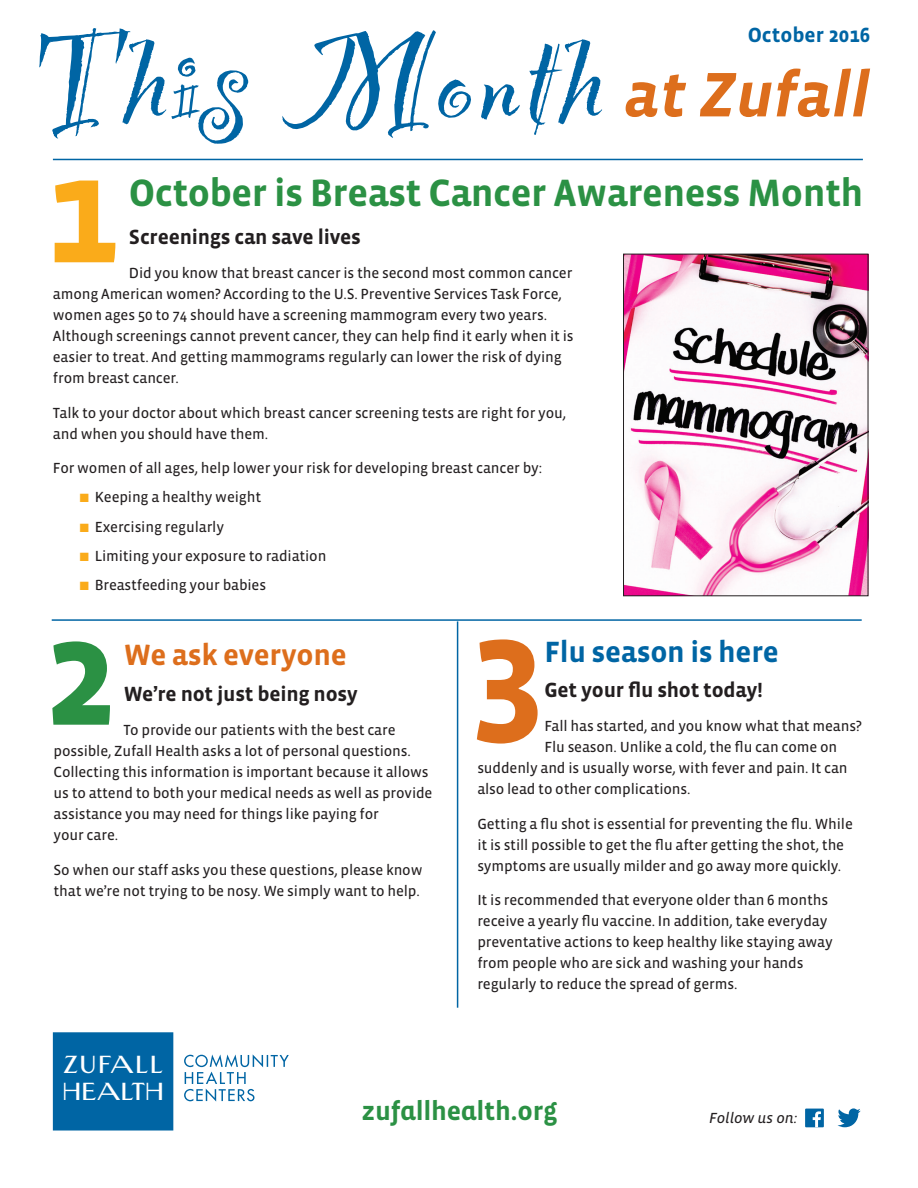
<style>
.page{position:relative;width:918px;height:1188px;background:#fff}
.page>*{position:absolute;margin:0;border:0;box-sizing:border-box;transform-origin:0 0}
.t1{font:156px "Party Let Plain";letter-spacing:.01em;color:#0065a4;scale:1.06 1}
.t2{font:italic 700 64.35px "Vista Sans";color:#dd6e1c}
.t3{font:700 39px "Vista Sans";letter-spacing:-.015em;color:#2b9144}
.t4{font:700 30px "Vista Sans";letter-spacing:-.01em;color:#0065a4}
.t5{font:700 30px "Vista Sans";letter-spacing:-.01em;color:#dd6e1c}
.t6{font:700 27px "Vista Sans Alt";letter-spacing:-.01em;color:#2b9144}
.t7{font:700 21px "Vista Sans";letter-spacing:-.01em;color:#231f20}
.t8{font:700 21px "Vista Sans";color:#0065a4}
.t9{font:17.25px/27.2px "Newyorkertype";letter-spacing:.055em;color:#fff}
.t10{font:15px/21px "Vista Sans Reg";letter-spacing:-.01em;color:#231f20}
.t11{font:15px "Vista Sans Alt Reg Ita";color:#231f20}
.s1{color:#faab1a}
</style>
<div class="page">
<hr style="left:52px;top:619px;width:810px;height:2px;background:#0065a4">
<hr style="left:457px;top:621px;width:1px;height:387px;background:#0065a4">
<div style="left:53px;top:1032px;width:120px;height:99px;background:#0065a4;border:3px solid #0065a4"></div>
<svg style="left:184px;top:1054px;width:105px;height:48px"></svg>
<svg style="left:55px;top:181px;width:60px;height:81px"></svg>
<svg style="left:52px;top:641px;width:58px;height:84px"></svg>
<svg style="left:477px;top:639px;width:61px;height:105px"></svg>
<hr style="left:53px;top:159px;width:810px;height:1px;background:#0065a4">
<div style="left:805px;top:1109px;width:19px;height:18px;background:#0065a4"></div>
<svg style="left:813px;top:1111px;width:8px;height:16px"></svg>
<svg style="left:838px;top:1108px;width:23px;height:19px"></svg>
<img style="left:625px;top:256px;width:241px;height:338px">
<div style="left:623px;top:254px;width:245px;height:342px;border:1px solid #231f20"></div>
<h1 class="t1" style="left:30px;top:-29px;width:543px">This Month</h1>
<h3 class="t8" style="left:748px;top:24px;width:124px">October 2016</h3>
<h2 class="t2" style="left:625px;top:62px;width:247px">at Zufall</h2>
<h3 class="t3" style="left:129px;top:173px;width:736px">October is Breast Cancer Awareness Month</h3>
<h3 class="t7" style="left:129px;top:226px;width:233px">Screenings can save lives</h3>
<p class="t10" style="left:53px;top:263px;width:522px;text-indent:76px">Did you know that breast cancer is the second most common cancer among American women? According to the U.S. Preventive Services Task Force, women ages 50 to 74 should have a screening mammogram every two years.<br>Although screenings cannot prevent cancer, they can help find it early when it is easier to treat. And getting mammograms regularly can lower the risk of dying from breast cancer.</p>
<p class="t10" style="left:53px;top:403px;width:515px">Talk to your doctor about which breast cancer screening tests are right for you, and when you should have them.</p>
<p class="t10" style="left:53px;top:458px;width:491px">For women of all ages, help lower your risk for developing breast cancer by:</p>
<p class="t10" style="left:80px;top:487px;width:183px"><span class="s1">■</span> Keeping a healthy weight</p>
<p class="t10" style="left:80px;top:516px;width:146px"><span class="s1">■</span> Exercising regularly</p>
<p class="t10" style="left:80px;top:545px;width:248px"><span class="s1">■</span> Limiting your exposure to radiation</p>
<p class="t10" style="left:80px;top:575px;width:188px"><span class="s1">■</span> Breastfeeding your babies</p>
<h3 class="t5" style="left:123px;top:639px;width:225px">We ask everyone</h3>
<h3 class="t7" style="left:123px;top:683px;width:236px">We’re not just being nosy</h3>
<p class="t10" style="left:54px;top:720px;width:380px;text-indent:70px">To provide our patients with the best care possible, Zufall Health asks a lot of personal questions.<br>Collecting this information is important because it allows us to attend to both your medical needs as well as provide assistance you may need for things like paying for<br>your care.</p>
<p class="t10" style="left:54px;top:859px;width:370px">So when our staff asks you these questions, please know that we’re not trying to be nosy. We simply want to help.</p>
<h3 class="t4" style="left:544px;top:637px;width:236px">Flu season is here</h3>
<h3 class="t7" style="left:544px;top:679px;width:220px">Get your flu shot today!</h3>
<p class="t10" style="left:544px;top:716px;width:319px">Fall has started, and you know what that means?</p>
<p class="t10" style="left:544px;top:737px;width:295px">Flu season. Unlike a cold, the flu can come on</p>
<p class="t10" style="left:477px;top:758px;width:372px">suddenly and is usually worse, with fever and pain. It can</p>
<p class="t10" style="left:477px;top:779px;width:215px">also lead to other complications.</p>
<p class="t10" style="left:477px;top:814px;width:377px">Getting a flu shot is essential for preventing the flu. While it is still possible to get the flu after getting the shot, the symptoms are usually milder and go away more quickly.</p>
<p class="t10" style="left:477px;top:890px;width:357px">It is recommended that everyone older than 6 months receive a yearly flu vaccine. In addition, take everyday preventative actions to keep healthy like staying away from people who are sick and washing your hands regularly to reduce the spread of germs.</p>
<p class="t9" style="left:64px;top:1053px;width:102px">ZUFALL<br>HEALTH</p>
<h3 class="t6" style="left:362px;top:1098px;width:197px">zufallhealth.org</h3>
<p class="t11" style="left:709px;top:1110px;width:90px">Follow us on:</p>
</div>
